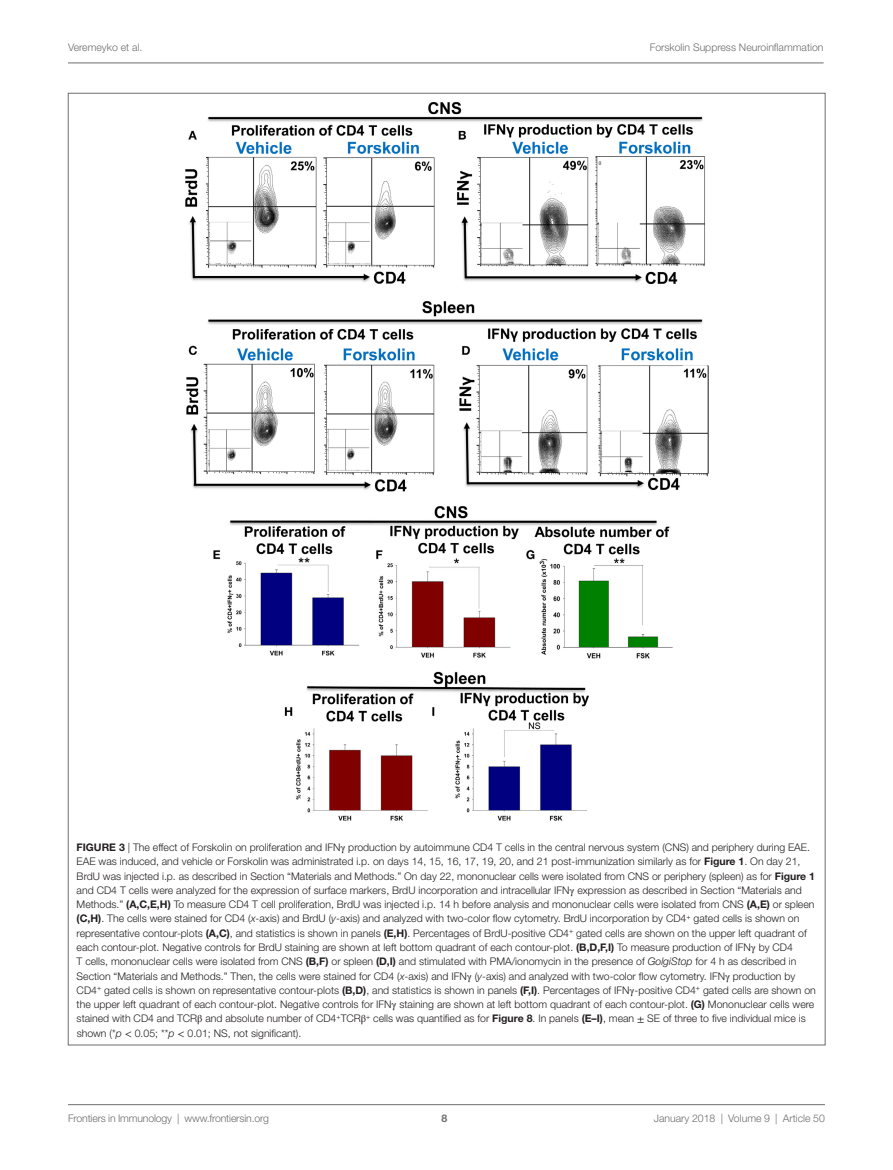
<style>
.page{position:relative;width:893px;height:1170px;background:#fff}
.page>*{position:absolute;margin:0;border:0;box-sizing:border-box;transform-origin:0 0}
.t1{font:300 10.5px/14.2px "Helvetica Neue LT Std";color:#231f20}
.t2{font:300 10.5px "Helvetica Neue LT Std";color:#6c6d70}
.t3{font:700 10.5px "Helvetica Neue LT Std";color:#6c6d70}
.s1{font-weight:700}
.s2{font-family:"STIX General";font-weight:400}
.s3{font-style:italic}
</style>
<div class="page">
<img style="left:185px;top:102px;width:524px;height:719px">
<hr style="left:68px;top:63px;width:756px;height:1px;background:#6c6d70">
<hr style="left:68px;top:1104px;width:757px;height:1px;background:#6c6d70">
<p class="t2" style="left:68px;top:41px;width:76px">Veremeyko et al.</p>
<p class="t2" style="left:650px;top:41px;width:175px">Forskolin Suppress Neuroinflammation</p>
<p class="t1" style="left:77px;top:840px;width:741px"><span class="s1">Figure 3</span> | The effect of Forskolin on proliferation and IFN<span class="s2">γ</span> production by autoimmune CD4 T cells in the central nervous system (CNS) and periphery during EAE.<br>EAE was induced, and vehicle or Forskolin was administrated i.p. on days 14, 15, 16, 17, 19, 20, and 21 post-immunization similarly as for <span class="s1">Figure 1</span>. On day 21, BrdU was injected i.p. as described in Section “Materials and Methods.” On day 22, mononuclear cells were isolated from CNS or periphery (spleen) as for <span class="s1">Figure 1 </span>and CD4 T cells were analyzed for the expression of surface markers, BrdU incorporation and intracellular IFN<span class="s2">γ</span> expression as described in Section “Materials and Methods.” <span class="s1">(A,C,E,H)</span> To measure CD4 T cell proliferation, BrdU was injected i.p. 14 h before analysis and mononuclear cells were isolated from CNS <span class="s1">(A,E)</span> or spleen <span class="s1">(C,H)</span>. The cells were stained for CD4 (<span class="s3">x</span>-axis) and BrdU (<span class="s3">y</span>-axis) and analyzed with two-color flow cytometry. BrdU incorporation by CD4<sup>+</sup> gated cells is shown on representative contour-plots <span class="s1">(A,C)</span>, and statistics is shown in panels <span class="s1">(E,H)</span>. Percentages of BrdU-positive CD4<sup>+</sup> gated cells are shown on the upper left quadrant of each contour-plot. Negative controls for BrdU staining are shown at left bottom quadrant of each contour-plot. <span class="s1">(B,D,F,I)</span> To measure production of IFN<span class="s2">γ</span> by CD4<br>T cells, mononuclear cells were isolated from CNS <span class="s1">(B,F)</span> or spleen <span class="s1">(D,I)</span> and stimulated with PMA/ionomycin in the presence of <span class="s3">GolgiStop</span> for 4 h as described in Section “Materials and Methods.” Then, the cells were stained for CD4 (<span class="s3">x</span>-axis) and IFN<span class="s2">γ</span> (<span class="s3">y</span>-axis) and analyzed with two-color flow cytometry. IFN<span class="s2">γ</span> production by CD4<sup>+</sup> gated cells is shown on representative contour-plots <span class="s1">(B,D)</span>, and statistics is shown in panels <span class="s1">(F,I)</span>. Percentages of IFN<span class="s2">γ</span>-positive CD4<sup>+</sup> gated cells are shown on the upper left quadrant of each contour-plot. Negative controls for IFN<span class="s2">γ</span> staining are shown at left bottom quadrant of each contour-plot. <span class="s1">(G)</span> Mononuclear cells were stained with CD4 and TCR<span class="s2">β</span> and absolute number of CD4<sup>+</sup>TCR<span class="s2">β</span><sup>+</sup> cells was quantified as for <span class="s1">Figure 8</span>. In panels <span class="s1">(E–I)</span>, mean <span class="s2">±</span> SE of three to five individual mice is shown (*<span class="s3">p</span> <span class="s2">&lt;</span> 0.05; **<span class="s3">p</span> <span class="s2">&lt;</span> 0.01; NS, not significant).</p>
<p class="t2" style="left:68px;top:1111px;width:203px">Frontiers in Immunology | www.frontiersin.org</p>
<p class="t2" style="left:654px;top:1111px;width:173px">January 2018 | Volume 9 | Article 50</p>
<p class="t3" style="left:441px;top:1111px;width:7px">8</p>
</div>
